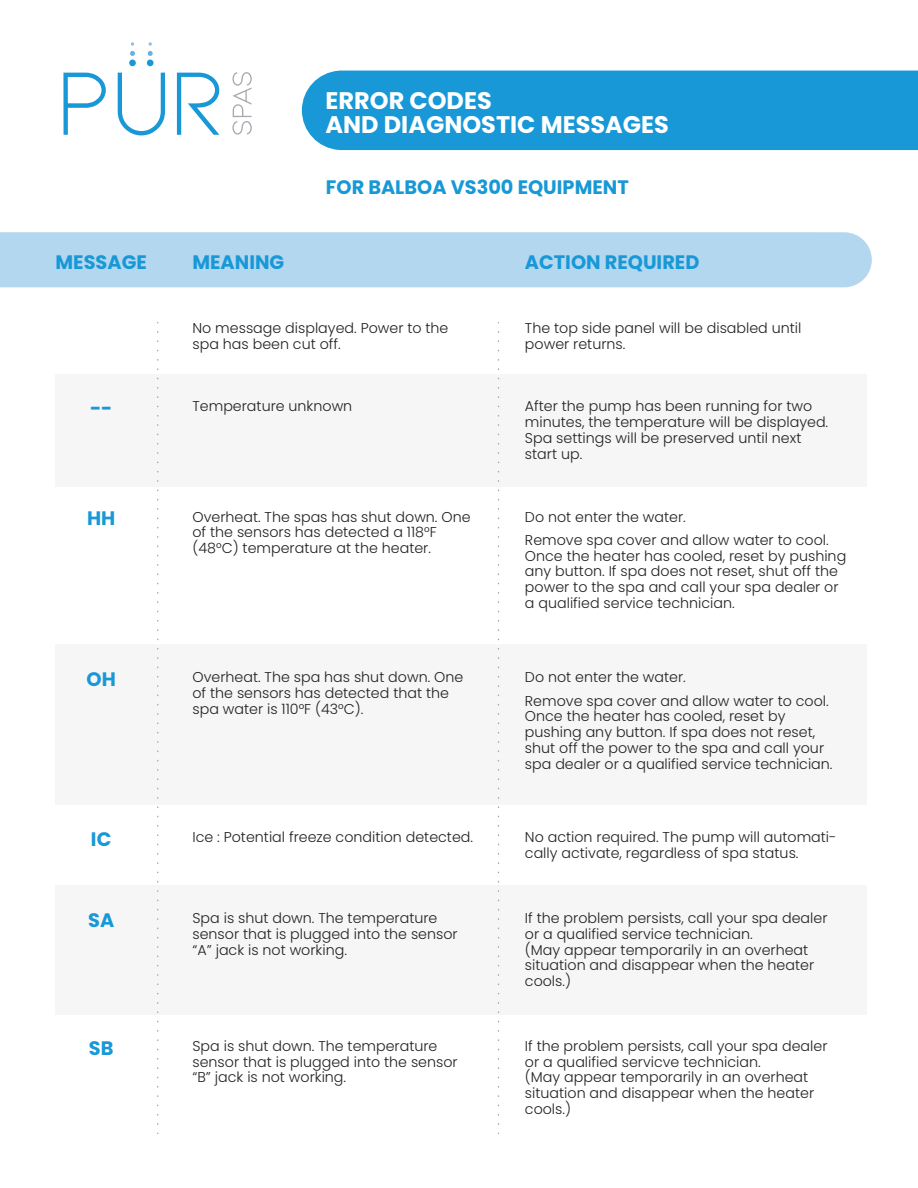
<style>
.page{position:relative;width:918px;height:1188px;background:#fff}
.page>*{position:absolute;margin:0;border:0;box-sizing:border-box;transform-origin:0 0}
.t1{font:700 24px/24px "Poppins";color:#fff}
.t2{font:700 19.5px "Poppins";color:#1898d6}
.t3{font:300 14.25px/15.8px "Poppins";color:#231f20}
</style>
<div class="page">
<div style="left:55px;top:374px;width:812px;height:112px;background:#f6f6f6"></div>
<div style="left:55px;top:644px;width:812px;height:161px;background:#f6f6f6"></div>
<div style="left:55px;top:885px;width:812px;height:130px;background:#f6f6f6"></div>
<div style="left:0;top:232px;width:872px;height:55px;background:#b4d7f0"></div>
<div style="left:302px;top:71px;width:616px;height:79px;background:#1898d6"></div>
<svg style="left:63px;top:73px;width:43px;height:62px"></svg>
<svg style="left:118px;top:73px;width:47px;height:62px"></svg>
<svg style="left:147px;top:42px;width:7px;height:24px"></svg>
<svg style="left:129px;top:42px;width:7px;height:24px"></svg>
<svg style="left:177px;top:73px;width:42px;height:62px"></svg>
<svg style="left:232px;top:72px;width:20px;height:63px"></svg>
<svg style="left:157px;top:332px;width:1px;height:802px"></svg>
<svg style="left:498px;top:332px;width:1px;height:802px"></svg>
<h1 class="t1" style="left:326px;top:88px;width:345px">ERROR CODES<br>AND DIAGNOSTIC MESSAGES</h1>
<h2 class="t2" style="left:326px;top:176px;width:304px">FOR BALBOA VS300 EQUIPMENT</h2>
<h2 class="t2" style="left:56px;top:251px;width:93px">MESSAGE</h2>
<h2 class="t2" style="left:192px;top:251px;width:93px">MEANING</h2>
<h2 class="t2" style="left:525px;top:251px;width:176px">ACTION REQUIRED</h2>
<h2 class="t2" style="left:90px;top:397px;width:24px">--</h2>
<h2 class="t2" style="left:87px;top:507px;width:30px">HH</h2>
<p class="t3" style="left:193px;top:320px;width:258px">No message displayed. Power to the spa has been cut off.</p>
<p class="t3" style="left:525px;top:320px;width:278px">The top side panel will be disabled until power returns.</p>
<p class="t3" style="left:193px;top:399px;width:161px">Temperature unknown</p>
<p class="t3" style="left:525px;top:399px;width:305px">After the pump has been running for two minutes, the temperature will be displayed.<br>Spa settings will be preserved until next start up.</p>
<p class="t3" style="left:193px;top:509px;width:280px">Overheat. The spas has shut down. One of the sensors has detected a 118°F (48°C) temperature at the heater.</p>
<p class="t3" style="left:525px;top:505px;width:305px;line-height:23.2px">Do not enter the water.<br>Remove spa cover and allow water to cool.</p>
<p class="t3" style="left:525px;top:548px;width:323px">Once the heater has cooled, reset by pushing any button. If spa does not reset, shut off the power to the spa and call your spa dealer or a qualified service technician.</p>
<h2 class="t2" style="left:87px;top:668px;width:31px">OH</h2>
<p class="t3" style="left:525px;top:666px;width:305px;line-height:23.2px">Do not enter the water.<br>Remove spa cover and allow water to cool.</p>
<p class="t3" style="left:525px;top:709px;width:309px">Once the heater has cooled, reset by pushing any button. If spa does not reset, shut off the power to the spa and call your spa dealer or a qualified service technician.</p>
<p class="t3" style="left:193px;top:670px;width:272px">Overheat. The spa has shut down. One of the sensors has detected that the spa water is 110°F (43°C).</p>
<p class="t3" style="left:192px;top:829px;width:282px">Ice : Potential freeze condition detected.</p>
<h2 class="t2" style="left:91px;top:828px;width:22px">IC</h2>
<p class="t3" style="left:525px;top:829px;width:313px">No action required. The pump will automati&shy;cally activate, regardless of spa status.</p>
<h2 class="t2" style="left:88px;top:909px;width:28px">SA</h2>
<p class="t3" style="left:525px;top:910px;width:304px">If the problem persists, call your spa dealer or a qualified service technician.<br>(May appear temporarily in an overheat situation and disappear when the heater cools.)</p>
<p class="t3" style="left:192px;top:910px;width:267px">Spa is shut down. The temperature sensor that is plugged into the sensor “A” jack is not working.</p>
<h2 class="t2" style="left:89px;top:1037px;width:26px">SB</h2>
<p class="t3" style="left:525px;top:1038px;width:304px">If the problem persists, call your spa dealer or a qualified servicve technician.<br>(May appear temporarily in an overheat situation and disappear when the heater cools.)</p>
<p class="t3" style="left:192px;top:1038px;width:267px">Spa is shut down. The temperature sensor that is plugged into the sensor “B” jack is not working.</p>
</div>
